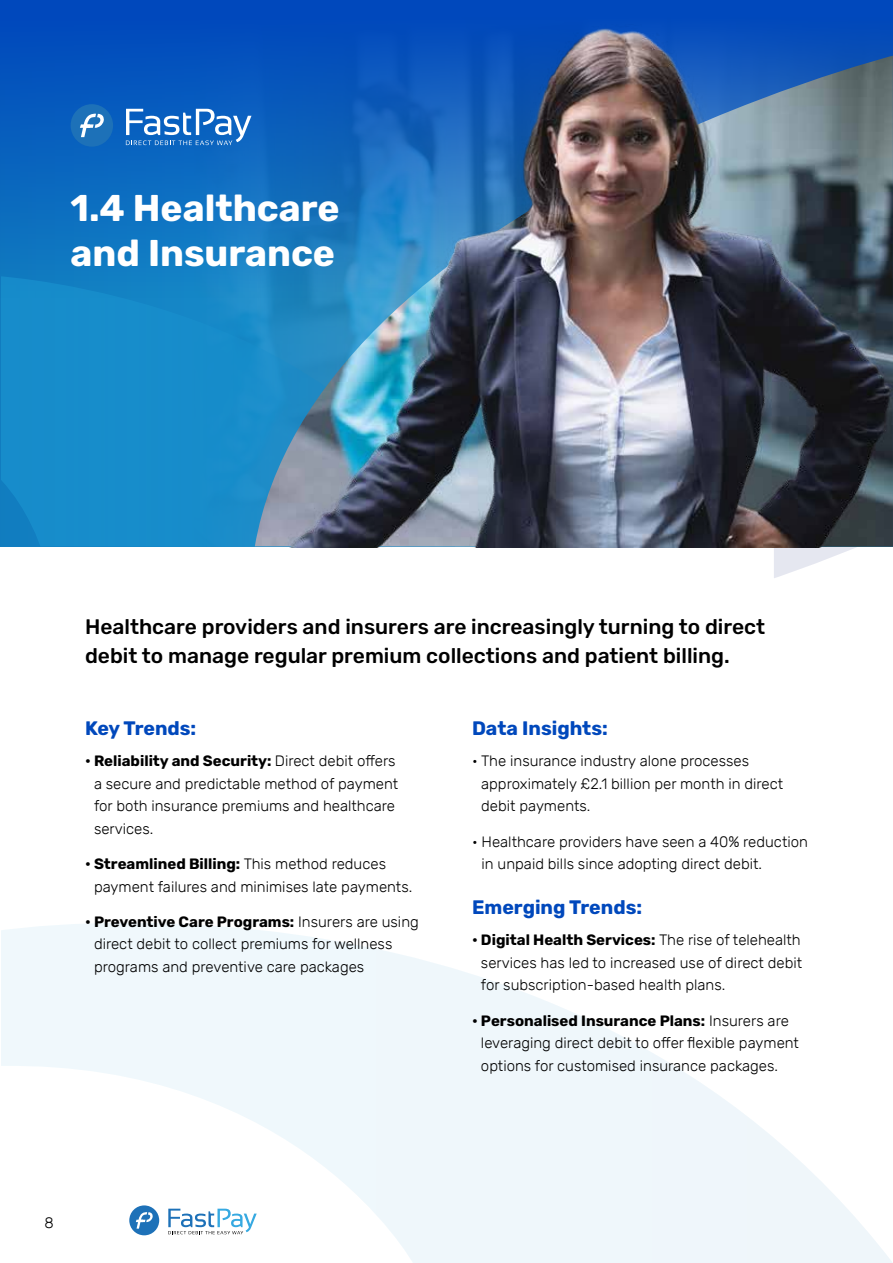
<style>
.page{position:relative;width:893px;height:1263px;background:#fff}
.page>*{position:absolute;margin:0;border:0;box-sizing:border-box;transform-origin:0 0}
.t1{font:700 37.2px/44.5px "Rubik";color:#fff}
.t2{font:500 21px/28.5px "Rubik";color:#000}
.t3{font:700 19.5px "Rubik";color:#0048bc}
.t4{font:300 15px/22.5px "Rubik";color:#000}
.s1{font-weight:700}
</style>
<div class="page">
<svg style="left:774px;top:548px;width:80px;height:30px;fill:#e5e7f0"></svg>
<svg style="left:1px;top:923px;width:891px;height:340px"></svg>
<svg style="left:168px;top:1209px;width:89px;height:25px"></svg>
<div style="left:129px;top:1205px;width:30px;height:30px;background:#1d71b8;border-radius:50%"></div>
<svg style="left:136px;top:1212px;width:17px;height:16px"></svg>
<div style="left:0;top:0;width:893px;height:298px;background:linear-gradient(to bottom,#0045bb,#1281c3)"></div>
<svg style="left:126px;top:109px;width:69px;height:36px"></svg>
<div style="left:71px;top:104px;width:42px;height:43px;background:#1d71b8;border-radius:50%"></div>
<svg style="left:80px;top:114px;width:24px;height:23px"></svg>
<svg style="left:1px;top:276px;width:194px;height:270px;background:#168bc9"></svg>
<img style="left:195px;top:0;width:698px;height:548px">
<h1 class="t1" style="left:71px;top:187px;width:271px">1.4 Healthcare and Insurance</h1>
<h2 class="t2" style="left:85px;top:613px;width:682px">Healthcare providers and insurers are increasingly turning to direct debit to manage regular premium collections and patient billing.</h2>
<h3 class="t3" style="left:85px;top:717px;width:113px">Key Trends:</h3>
<p class="t4" style="left:94px;top:750px;width:306px;text-indent:-9px"><span class="s1">• Reliability and Security:</span> Direct debit offers a secure and predictable method of payment for both insurance premiums and healthcare services.</p>
<p class="t4" style="left:94px;top:853px;width:320px;text-indent:-9px"><span class="s1">• Streamlined Billing:</span> This method reduces payment failures and minimises late payments.</p>
<p class="t4" style="left:94px;top:911px;width:326px;text-indent:-9px"><span class="s1">• Preventive Care Programs:</span> Insurers are using direct debit to collect premiums for wellness programs and preventive care packages</p>
<h3 class="t3" style="left:472px;top:717px;width:137px">Data Insights:</h3>
<p class="t4" style="left:481px;top:750px;width:304px;text-indent:-9px">• The insurance industry alone processes approximately £2.1 billion per month in direct debit payments.</p>
<p class="t4" style="left:482px;top:830px;width:328px;text-indent:-10px">• Healthcare providers have seen a 40% reduction in unpaid bills since adopting direct debit.</p>
<h3 class="t3" style="left:472px;top:896px;width:172px">Emerging Trends:</h3>
<p class="t4" style="left:481px;top:929px;width:323px;text-align:justify;text-indent:-9px"><span class="s1">• Digital Health Services:</span> The rise of telehealth services has led to increased use of direct debit for subscription-based health plans.</p>
<p class="t4" style="left:481px;top:1009px;width:320px;text-indent:-9px"><span class="s1">• Personalised Insurance Plans:</span> Insurers are leveraging direct debit to offer flexible payment options for customised insurance packages.</p>
<p class="t4" style="left:44px;top:1212px;width:11px">8</p>
</div>
